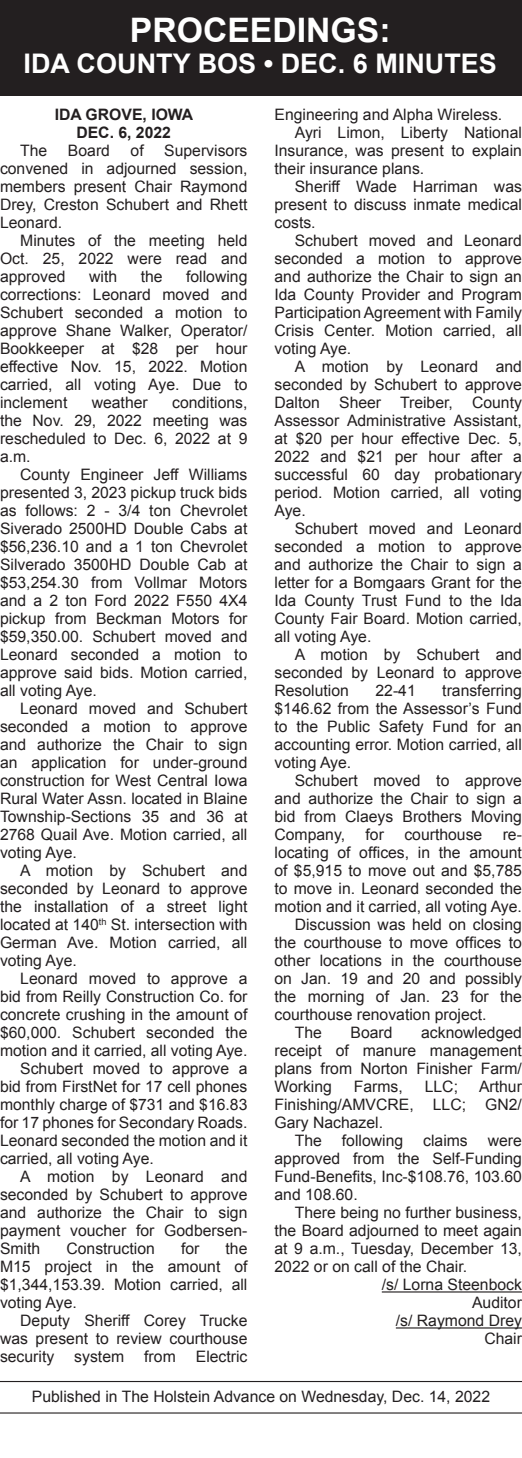
<style>
.page{position:relative;width:522px;height:1458px;background:#fff}
.page>*{position:absolute;margin:0;border:0;box-sizing:border-box;transform-origin:0 0}
.t1{font:700 33.75px "Arial";color:#fff}
.t2{font:700 27px "Arial";color:#fff}
.Legal_Body{font:15.75px/18px "Arial";color:#231f20;text-align:justify}
.Legal_Body-2{font:700 15.75px "Arial";color:#231f20}
</style>
<div class="page">
<hr style="left:382px;top:1291px;width:140px;height:2px;background:#231f20">
<hr style="left:396px;top:1327px;width:126px;height:2px;background:#231f20">
<hr style="left:0;top:1381px;width:522px;height:1px;background:#231f20">
<hr style="left:0;top:1412px;width:522px;height:2px;background:#231f20">
<div style="left:0;top:0;width:522px;height:96px;background:#231f20"></div>
<p class="t1" style="left:130px;top:8px;width:262px">PROCEEDINGS:</p>
<p class="t2" style="left:24px;top:46px;width:475px">IDA COUNTY BOS • DEC. 6 MINUTES</p>
<p class="Legal_Body-2" style="left:55px;top:104px;width:140px">IDA GROVE, IOWA</p>
<p class="Legal_Body-2" style="left:76px;top:122px;width:96px">DEC. 6, 2022</p>
<p class="Legal_Body" style="left:0;top:142px;width:249px;text-indent:164px">Supervisors convened in adjourned session, members present Chair Raymond Drey, Creston Schubert and Rhett Leonard.</p>
<p class="Legal_Body" style="left:0;top:232px;width:249px;text-indent:20px">Minutes of the meeting held Oct. 25, 2022 were read and approved</p>
<p class="Legal_Body" style="left:20px;top:142px;width:29px">The</p>
<p class="Legal_Body" style="left:68px;top:142px;width:44px">Board</p>
<p class="Legal_Body" style="left:130px;top:142px;width:15px">of</p>
<p class="Legal_Body" style="left:0;top:268px;width:249px;text-indent:186px">following corrections: Leonard moved and Schubert seconded a motion to approve Shane Walker, Operator/ Bookkeeper at $28 per hour effective Nov. 15, 2022. Motion carried, all voting Aye. Due to inclement</p>
<p class="Legal_Body" style="left:89px;top:268px;width:30px">with</p>
<p class="Legal_Body" style="left:141px;top:268px;width:23px">the</p>
<p class="Legal_Body" style="left:0;top:394px;width:249px;text-indent:172px">conditions, the Nov. 29, 2022 meeting was rescheduled to Dec. 6, 2022 at 9 a.m.</p>
<p class="Legal_Body" style="left:0;top:466px;width:249px;text-indent:20px">County Engineer Jeff Williams presented 3, 2023 pickup truck bids as follows: 2 - 3/4 ton Chevrolet Siverado 2500HD Double Cabs at $56,236.10 and a 1 ton Chevrolet Silverado 3500HD Double Cab at $53,254.30 from Vollmar Motors and a 2 ton Ford 2022 F550 4X4 pickup from Beckman Motors for $59,350.00. Schubert moved and Leonard seconded a motion to approve said bids. Motion carried, all voting Aye.</p>
<p class="Legal_Body" style="left:0;top:700px;width:249px;text-indent:20px">Leonard moved and Schubert seconded a motion to approve and authorize the Chair to sign an application for under-ground construction for West Central Iowa Rural Water Assn. located in Blaine Township-Sections 35 and 36 at 2768 Quail Ave. Motion carried, all voting Aye.</p>
<p class="Legal_Body" style="left:0;top:862px;width:249px;text-indent:20px">A motion by Schubert and seconded by Leonard to approve the installation of a street light located at 140<sup>th</sup> St. intersection with German Ave. Motion carried, all voting Aye.</p>
<p class="Legal_Body" style="left:0;top:970px;width:249px;text-indent:20px">Leonard moved to approve a bid from Reilly Construction Co. for concrete crushing in the amount of $60,000. Schubert seconded the motion and it carried, all voting Aye.</p>
<p class="Legal_Body" style="left:0;top:1060px;width:249px;text-indent:20px">Schubert moved to approve a bid from FirstNet for 17 cell phones monthly charge of $731 and $16.83 for 17 phones for Secondary Roads.<br>Leonard seconded the motion and it carried, all voting Aye.</p>
<p class="Legal_Body" style="left:0;top:1168px;width:249px;text-indent:20px">A motion by Leonard and seconded by Schubert to approve and authorize the Chair to sign payment voucher for Godbersen-Smith</p>
<p class="Legal_Body" style="left:92px;top:394px;width:58px">weather</p>
<p class="Legal_Body" style="left:66px;top:1240px;width:90px">Construction</p>
<p class="Legal_Body" style="left:181px;top:1240px;width:20px">for</p>
<p class="Legal_Body" style="left:0;top:1240px;width:249px;text-indent:225px">the M15 project in the amount of $1,344,153.39. Motion carried, all voting Aye.</p>
<p class="Legal_Body" style="left:0;top:1312px;width:249px;text-indent:20px">Deputy Sheriff Corey Trucke was present to review courthouse security</p>
<p class="Legal_Body" style="left:74px;top:1348px;width:51px">system</p>
<p class="Legal_Body" style="left:144px;top:1348px;width:33px">from</p>
<p class="Legal_Body" style="left:196px;top:1348px;width:53px">Electric</p>
<p class="Legal_Body" style="left:274px;top:106px;width:229px">Engineering and Alpha Wireless.</p>
<p class="Legal_Body" style="left:274px;top:124px;width:249px;text-indent:20px">Ayri Limon, Liberty National Insurance, was present to explain their insurance plans.</p>
<p class="Legal_Body" style="left:274px;top:178px;width:249px;text-indent:20px">Sheriff Wade Harriman was present to discuss inmate medical costs.</p>
<p class="Legal_Body" style="left:274px;top:232px;width:249px;text-indent:20px">Schubert moved and Leonard seconded a motion to approve and authorize the Chair to sign an Ida County Provider and Program Participation Agreement with Family Crisis Center. Motion carried, all voting Aye.</p>
<p class="Legal_Body" style="left:274px;top:358px;width:249px;text-indent:20px">A motion by Leonard and seconded by Schubert to approve Dalton Sheer Treiber, County Assessor Administrative Assistant, at $20 per hour effective Dec. 5, 2022 and $21 per hour after a successful 60 day probationary period. Motion carried, all voting Aye.</p>
<p class="Legal_Body" style="left:274px;top:520px;width:249px;text-indent:20px">Schubert moved and Leonard seconded a motion to approve and authorize the Chair to sign a letter for a Bomgaars Grant for the Ida County Trust Fund to the Ida County Fair Board. Motion carried, all voting Aye.</p>
<p class="Legal_Body" style="left:274px;top:646px;width:249px;text-indent:20px">A motion by Schubert and seconded by Leonard to approve Resolution</p>
<p class="Legal_Body" style="left:274px;top:682px;width:249px;text-indent:168px">transferring $146.62 from the Assessor’s Fund to the Public Safety Fund for an accounting error. Motion carried, all voting Aye.</p>
<p class="Legal_Body" style="left:274px;top:772px;width:249px;text-indent:20px">Schubert moved to approve and authorize the Chair to sign a bid from Claeys Brothers Moving Company,</p>
<p class="Legal_Body" style="left:375px;top:682px;width:42px">22-41</p>
<p class="Legal_Body" style="left:365px;top:826px;width:20px">for</p>
<p class="Legal_Body" style="left:404px;top:826px;width:79px">courthouse</p>
<p class="Legal_Body" style="left:274px;top:826px;width:249px;text-indent:228px">re&shy;locating of offices, in the amount of $5,915 to move out and $5,785 to move in. Leonard seconded the motion and it carried, all voting Aye.</p>
<p class="Legal_Body" style="left:274px;top:916px;width:249px;text-indent:20px">Discussion was held on closing the courthouse to move offices to other locations in the courthouse on Jan. 19 and 20 and possibly the morning of Jan. 23 for the courthouse renovation project.</p>
<p class="Legal_Body" style="left:295px;top:1024px;width:29px">The</p>
<p class="Legal_Body" style="left:350px;top:1024px;width:44px">Board</p>
<p class="Legal_Body" style="left:274px;top:1024px;width:249px;text-indent:147px">acknowledged receipt of manure management plans from Norton Finisher Farm/ Working</p>
<p class="Legal_Body" style="left:354px;top:1078px;width:50px">Farms,</p>
<p class="Legal_Body" style="left:424px;top:1078px;width:35px">LLC;</p>
<p class="Legal_Body" style="left:274px;top:1078px;width:249px;text-indent:204px">Arthur Finishing/AMVCRE, LLC; GN2/ Gary Nachazel.</p>
<p class="Legal_Body" style="left:295px;top:1132px;width:29px">The</p>
<p class="Legal_Body" style="left:342px;top:1132px;width:63px">following</p>
<p class="Legal_Body" style="left:423px;top:1132px;width:46px">claims</p>
<p class="Legal_Body" style="left:274px;top:1132px;width:249px;text-indent:213px">were approved from the Self-Funding Fund-Benefits, Inc-$108.76, 103.60 and 108.60.</p>
<p class="Legal_Body" style="left:274px;top:1204px;width:249px;text-indent:20px">There being no further business, the Board adjourned to meet again at 9 a.m., Tuesday, December 13, 2022 or on call of the Chair.</p>
<p class="Legal_Body" style="left:382px;top:1276px;width:142px">/s/ Lorna Steenbock</p>
<p class="Legal_Body" style="left:472px;top:1294px;width:51px">Auditor</p>
<p class="Legal_Body" style="left:396px;top:1312px;width:128px">/s/ Raymond Drey</p>
<p class="Legal_Body" style="left:484px;top:1330px;width:39px">Chair</p>
<p class="Legal_Body" style="left:32px;top:1388px;width:459px">Published in The Holstein Advance on Wednesday, Dec. 14, 2022</p>
</div>
